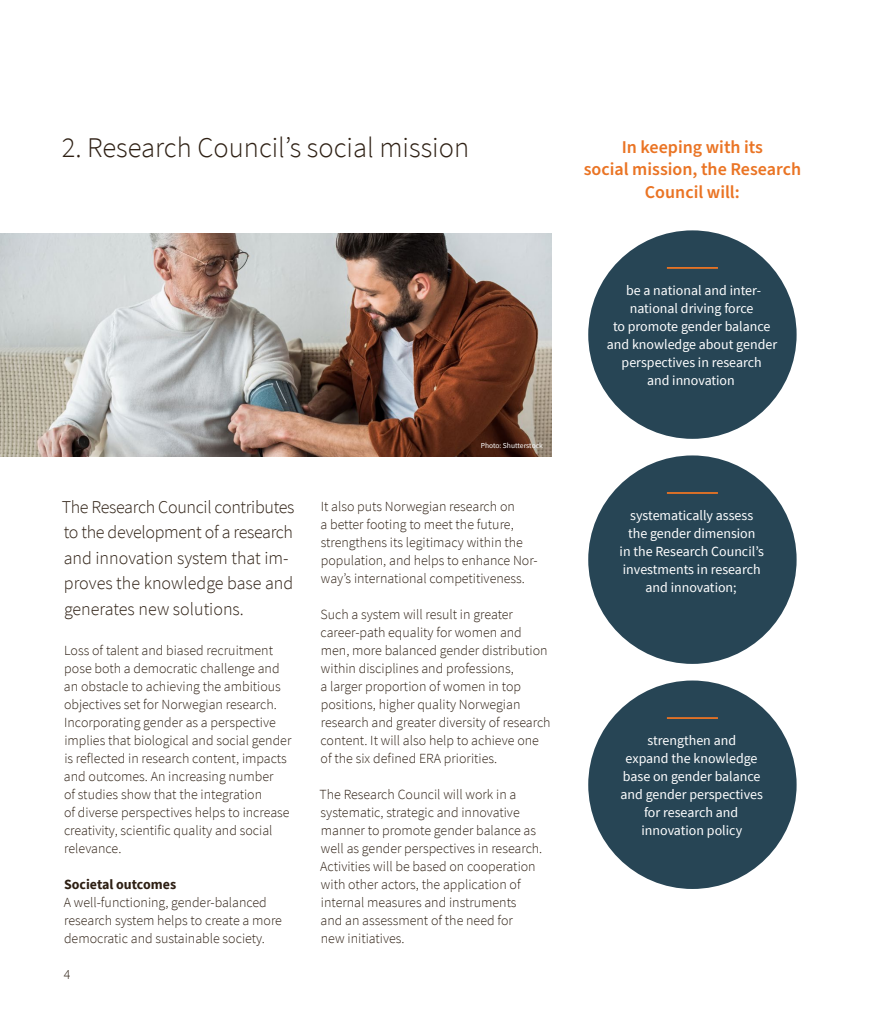
<style>
.page{position:relative;width:893px;height:1021px;background:#fff}
.page>*{position:absolute;margin:0;border:0;box-sizing:border-box;transform-origin:0 0}
.t1{font:300 28.5px "Source Sans Pro";color:#2e2014}
.t2{font:300 18px/25.5px "Source Sans Pro";letter-spacing:-.01em;color:#2e2014}
.t3{font:600 18px/22.5px "Source Sans Pro";color:#ea7424;text-align:center}
.t4{font:300 13.95px/18px "Source Sans Pro";color:#2e2014}
.t5{font:13.95px/18px "Source Sans Pro";color:#fff;text-align:center}
.t6{font:700 13.95px "Source Sans Pro";color:#2e2014}
.t7{font:7.5px "Source Sans Pro";color:#fff}
</style>
<div class="page">
<img style="left:0;top:234px;width:551px;height:223px">
<div style="left:588px;top:230px;width:209px;height:209px;background:#274555;border-radius:50%"></div>
<div style="left:588px;top:455px;width:209px;height:209px;background:#274555;border-radius:50%"></div>
<div style="left:588px;top:680px;width:209px;height:209px;background:#274555;border-radius:50%"></div>
<hr style="left:667px;top:267px;width:51px;height:2px;background:#ea7424">
<hr style="left:667px;top:492px;width:51px;height:2px;background:#ea7424">
<hr style="left:667px;top:717px;width:51px;height:2px;background:#ea7424">
<h1 class="t1" style="left:62px;top:130px;width:409px">2. Research Council’s social mission</h1>
<p class="t3" style="left:584px;top:136px;width:219px">In keeping with its<br>social mission, the Research<br>Council will:</p>
<p class="t2" style="left:62px;top:494px;width:234px">The Research Council contributes to the development of a research and innovation system that im&shy;proves the knowledge base and generates new solutions.</p>
<p class="t4" style="left:64px;top:641px;width:229px">Loss of talent and biased recruitment pose both a democratic challenge and an obstacle to achieving the ambitious objectives set for Norwegian research.<br>Incorporating gender as a perspective implies that biological and social gender is reflected in research content, impacts and outcomes. An increasing number<br>of studies show that the integration<br>of diverse perspectives helps to increase creativity, scientific quality and social relevance.</p>
<p class="t6" style="left:64px;top:874px;width:114px">Societal outcomes</p>
<p class="t4" style="left:64px;top:893px;width:220px">A well-functioning, gender-balanced research system helps to create a more democratic and sustainable society.</p>
<p class="t4" style="left:64px;top:965px;width:8px">4</p>
<p class="t7" style="left:481px;top:441px;width:64px">Photo: Shutterstock</p>
<p class="t4" style="left:320px;top:497px;width:219px">It also puts Norwegian research on<br>a better footing to meet the future, strengthens its legitimacy within the population, and helps to enhance Nor&shy;way’s international competitiveness.</p>
<p class="t4" style="left:320px;top:605px;width:232px">Such a system will result in greater career-path equality for women and men, more balanced gender distribution within disciplines and professions,<br>a larger proportion of women in top positions, higher quality Norwegian research and greater diversity of research content. It will also help to achieve one of the six defined ERA priorities.</p>
<p class="t4" style="left:320px;top:785px;width:224px">The Research Council will work in a systematic, strategic and innovative manner to promote gender balance as well as gender perspectives in research.<br>Activities will be based on cooperation with other actors, the application of internal measures and instruments<br>and an assessment of the need for<br>new initiatives.</p>
<p class="t5" style="left:607px;top:281px;width:172px">be a national and inter&shy;national driving force<br>to promote gender balance and knowledge about gender perspectives in research<br>and innovation</p>
<p class="t5" style="left:620px;top:506px;width:146px">systematically assess the gender dimension<br>in the Research Council’s investments in research and innovation;</p>
<p class="t5" style="left:620px;top:731px;width:144px">strengthen and<br>expand the knowledge base on gender balance and gender perspectives for research and innovation policy</p>
</div>
